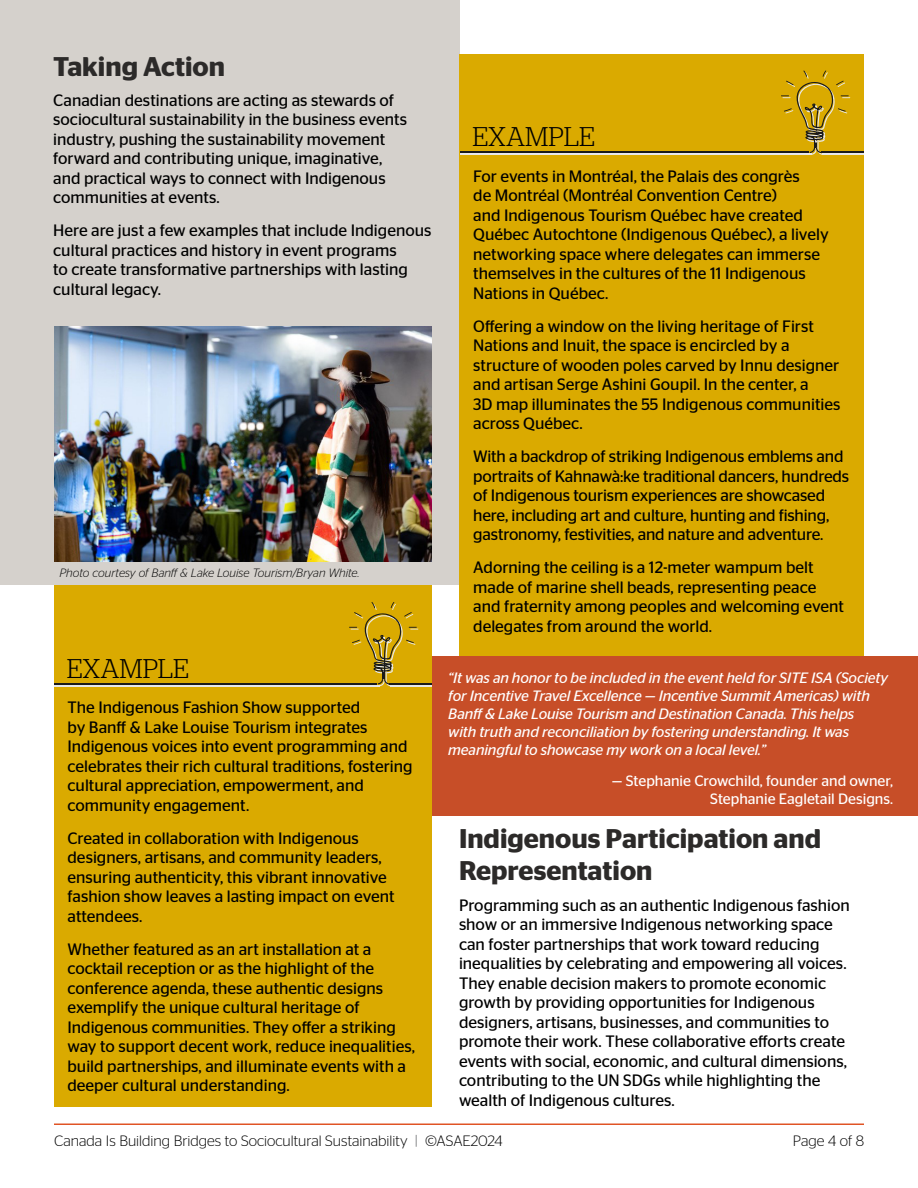
<style>
.page{position:relative;width:918px;height:1188px;background:#fff}
.page>*{position:absolute;margin:0;border:0;box-sizing:border-box;transform-origin:0 0}
.t1{font:600 27px/32.4px "Stag Sans";color:#2c2a29}
.t2{font:300 27px "Stag";color:#000}
.t3{font:16.5px/19.5px "Stag Sans";color:#000}
.t4{font:italic 15px/18px "Stag Sans";letter-spacing:-.01em;color:#fff}
.t5{font:300 15px "Stag Sans";color:#000}
.t6{font:15px/18px "Stag Sans";color:#fff;text-align:right}
.t7{font:italic 300 12px "Stag Sans";color:#000}
.s1{color:#58595b}
</style>
<div class="page">
<hr style="left:54px;top:1124px;width:810px;height:1px;background:#e05425">
<div style="left:0;top:0;width:460px;height:585px;background:#d5d1cc"></div>
<img style="left:54px;top:326px;width:378px;height:236px">
<div style="left:460px;top:54px;width:404px;height:617px;background:#daaa00"></div>
<hr style="left:460px;top:154px;width:351px;height:1px;background:#e8e8e8">
<hr style="left:460px;top:152px;width:349px;height:1px;background:#1a1a1a">
<hr style="left:823px;top:154px;width:41px;height:1px;background:#e8e8e8">
<hr style="left:821px;top:152px;width:43px;height:1px;background:#1a1a1a">
<svg style="left:781px;top:70px;width:69px;height:85px"></svg>
<div style="left:54px;top:585px;width:378px;height:522px;background:#daaa00"></div>
<hr style="left:391px;top:685px;width:41px;height:1px;background:#e8e8e8">
<hr style="left:54px;top:685px;width:325px;height:1px;background:#e8e8e8">
<hr style="left:54px;top:683px;width:323px;height:1px;background:#1a1a1a">
<hr style="left:389px;top:683px;width:43px;height:1px;background:#1a1a1a">
<svg style="left:349px;top:602px;width:70px;height:84px"></svg>
<div style="left:432px;top:656px;width:486px;height:159px;background:#c74e28"></div>
<h1 class="t1" style="left:53px;top:50px;width:173px">Taking Action</h1>
<p class="t3" style="left:53px;top:90px;width:355px">Canadian destinations are acting as stewards of sociocultural sustainability in the business events industry, pushing the sustainability movement forward and contributing unique, imaginative, and practical ways to connect with Indigenous communities at events.</p>
<p class="t3" style="left:53px;top:221px;width:380px">Here are just a few examples that include Indigenous cultural practices and history in event programs<br>to create transformative partnerships with lasting cultural legacy.</p>
<p class="t7" style="left:59px;top:566px;width:302px">Photo courtesy of Banff &amp; Lake Louise Tourism/Bryan White.</p>
<h1 class="t2" style="left:67px;top:653px;width:124px">EXAMPLE</h1>
<p class="t3" style="left:68px;top:697px;width:347px">The Indigenous Fashion Show supported<br>by Banff &amp; Lake Louise Tourism integrates Indigenous voices into event programming and celebrates their rich cultural traditions, fostering cultural appreciation, empowerment, and community engagement.</p>
<p class="t3" style="left:68px;top:828px;width:329px">Created in collaboration with Indigenous designers, artisans, and community leaders, ensuring authenticity, this vibrant innovative fashion show leaves a lasting impact on event attendees.</p>
<p class="t3" style="left:68px;top:939px;width:349px">Whether featured as an art installation at a cocktail reception or as the highlight of the conference agenda, these authentic designs exemplify the unique cultural heritage of Indigenous communities. They offer a striking way to support decent work, reduce inequalities, build partnerships, and illuminate events with a deeper cultural understanding.</p>
<h1 class="t2" style="left:472px;top:121px;width:124px">EXAMPLE</h1>
<p class="t3" style="left:473px;top:166px;width:357px">For events in Montréal, the Palais des congrès<br>de Montréal (Montréal Convention Centre)<br>and Indigenous Tourism Québec have created Québec Autochtone (Indigenous Québec), a lively networking space where delegates can immerse themselves in the cultures of the 11 Indigenous Nations in Québec.</p>
<p class="t3" style="left:473px;top:316px;width:369px">Offering a window on the living heritage of First Nations and Inuit, the space is encircled by a structure of wooden poles carved by Innu designer and artisan Serge Ashini Goupil. In the center, a<br>3D map illuminates the 55 Indigenous communities across Québec.</p>
<p class="t3" style="left:473px;top:447px;width:377px">With a backdrop of striking Indigenous emblems and portraits of Kahnawà:ke traditional dancers, hundreds of Indigenous tourism experiences are showcased here, including art and culture, hunting and fishing, gastronomy, festivities, and nature and adventure.</p>
<p class="t3" style="left:473px;top:558px;width:372px">Adorning the ceiling is a 12-meter wampum belt made of marine shell beads, representing peace and fraternity among peoples and welcoming event delegates from around the world.</p>
<p class="t4" style="left:448px;top:668px;width:441px">“It was an honor to be included in the event held for SITE ISA (Society for Incentive Travel Excellence — Incentive Summit Americas) with Banff &amp; Lake Louise Tourism and Destination Canada. This helps<br>with truth and reconciliation by fostering understanding. It was meaningful to showcase my work on a local level.”</p>
<p class="t6" style="left:612px;top:772px;width:283px">— Stephanie Crowchild, founder and owner,<br>Stephanie Eagletail Designs.</p>
<h1 class="t1" style="left:459px;top:822px;width:364px">Indigenous Participation and<br>Representation</h1>
<p class="t3" style="left:459px;top:895px;width:392px">Programming such as an authentic Indigenous fashion show or an immersive Indigenous networking space can foster partnerships that work toward reducing inequalities by celebrating and empowering all voices.<br>They enable decision makers to promote economic growth by providing opportunities for Indigenous designers, artisans, businesses, and communities to promote their work. These collaborative efforts create events with social, economic, and cultural dimensions, contributing to the UN SDGs while highlighting the wealth of Indigenous cultures.</p>
<p class="t5" style="left:54px;top:1133px;width:450px">Canada Is Building Bridges to Sociocultural Sustainability <span class="s1">|</span> ©ASAE2024</p>
<p class="t5" style="left:793px;top:1133px;width:73px">Page 4 of 8</p>
</div>
